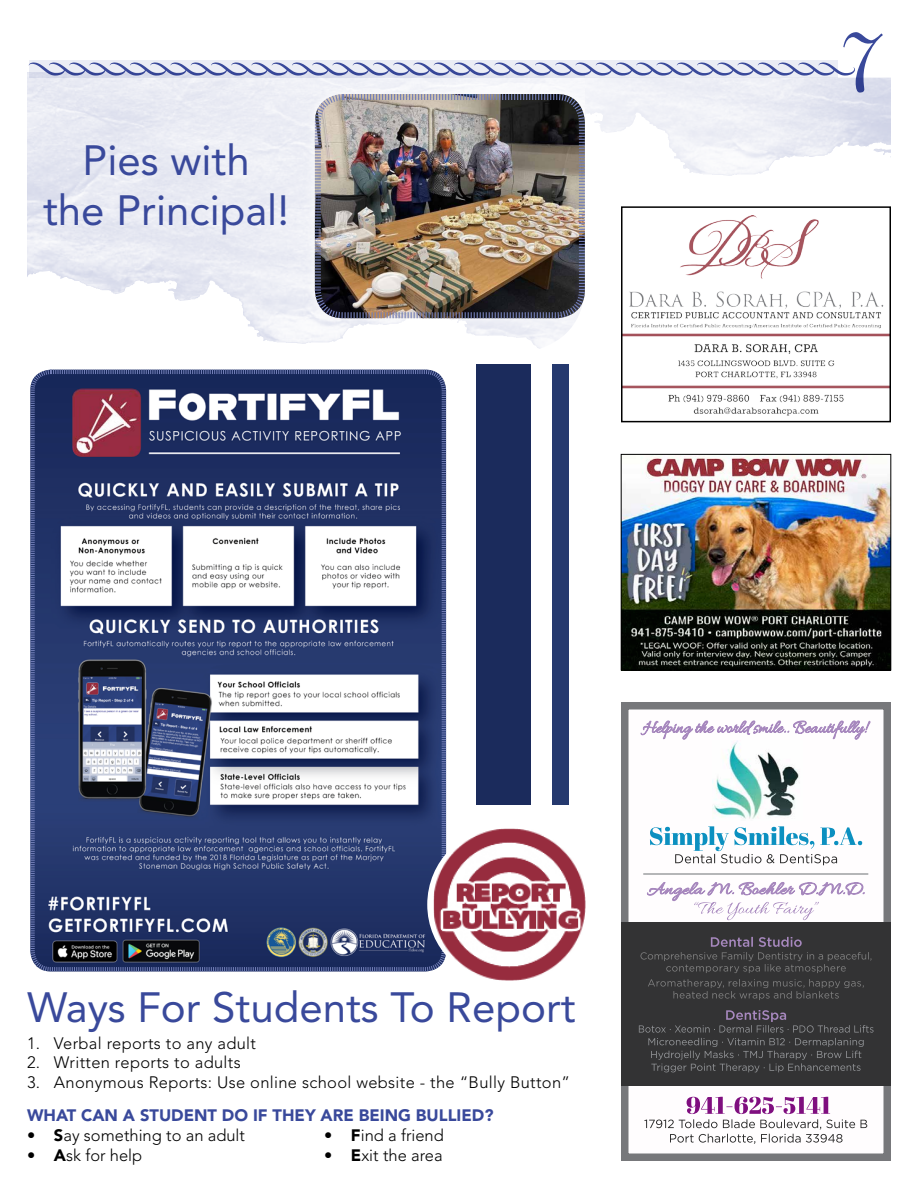
<style>
.page{position:relative;width:918px;height:1188px;background:#fff}
.page>*{position:absolute;margin:0;border:0;box-sizing:border-box;transform-origin:0 0}
.t1{font:90px "Anglican";color:#39499b}
.t2{font:42px/50.4px "Avenir";color:#39499b;text-align:center}
.t3{font:300 16.5px "Avenir";letter-spacing:.02em;color:#000}
.t4{font:300 16.5px "Avenir";color:#000}
.t5{font:900 16.5px "Avenir";color:#39499b}
.s1{font-weight:900}
</style>
<div class="page">
<div style="left:30px;top:60px;width:808px;height:17px;background:#ebedf5"></div>
<svg style="left:29px;top:63px;width:826px;height:13px"></svg>
<div style="left:305px;top:85px;width:290px;height:243px;background:#f5f6fa"></div>
<img style="left:314px;top:94px;width:271px;height:225px">
<svg style="left:30px;top:369px;width:417px;height:603px"></svg>
<img style="left:72px;top:389px;width:68px;height:67px">
<img style="left:434px;top:829px;width:152px;height:152px">
<div style="left:477px;top:365px;width:54px;height:440px;background:#1b2b5c"></div>
<div style="left:552px;top:365px;width:16px;height:440px;background:#25396e"></div>
<img style="left:624px;top:215px;width:264px;height:201px">
<div style="left:621px;top:206px;width:270px;height:216px;border:2px solid #000"></div>
<img style="left:623px;top:456px;width:266px;height:212px">
<div style="left:621px;top:454px;width:270px;height:216px;border:1px solid #000"></div>
<div style="left:621px;top:702px;width:270px;height:459px;background:#fffdfe;border:8px solid #77787b"></div>
<img style="left:713px;top:741px;width:86px;height:78px">
<svg style="left:650px;top:826px;width:212px;height:39px"></svg>
<svg style="left:647px;top:882px;width:218px;height:38px"></svg>
<svg style="left:641px;top:721px;width:229px;height:19px"></svg>
<svg style="left:644px;top:1097px;width:223px;height:47px"></svg>
<hr style="left:643px;top:873px;width:225px;height:2px;background:#9d9fa2">
<div style="left:621px;top:923px;width:270px;height:163px;background:#333334"></div>
<svg style="left:639px;top:1010px;width:235px;height:62px"></svg>
<svg style="left:648px;top:979px;width:216px;height:21px"></svg>
<svg style="left:640px;top:937px;width:231px;height:36px"></svg>
<h2 class="t2" style="left:43px;top:135px;width:247px">Pies with<br>the Principal!</h2>
<h1 class="t1" style="left:836px;top:16px;width:56px">7</h1>
<h2 class="t2" style="left:27px;top:982px;width:550px">Ways For Students To Report</h2>
<p class="t3" style="left:27px;top:1033px;width:231px">1. Verbal reports to any adult</p>
<p class="t3" style="left:27px;top:1053px;width:215px">2. Written reports to adults</p>
<p class="t3" style="left:27px;top:1073px;width:545px">3. Anonymous Reports: Use online school website - the “Bully Button”</p>
<p class="t5" style="left:27px;top:1106px;width:468px">WHAT CAN A STUDENT DO IF THEY ARE BEING BULLIED?</p>
<p class="t4" style="left:27px;top:1126px;width:220px"><span class="s1">• S</span>ay something to an adult</p>
<p class="t4" style="left:27px;top:1146px;width:117px"><span class="s1">• A</span>sk for help</p>
<p class="t4" style="left:324px;top:1126px;width:121px"><span class="s1">• F</span>ind a friend</p>
<p class="t4" style="left:324px;top:1146px;width:120px"><span class="s1">• E</span>xit the area</p>
</div>
